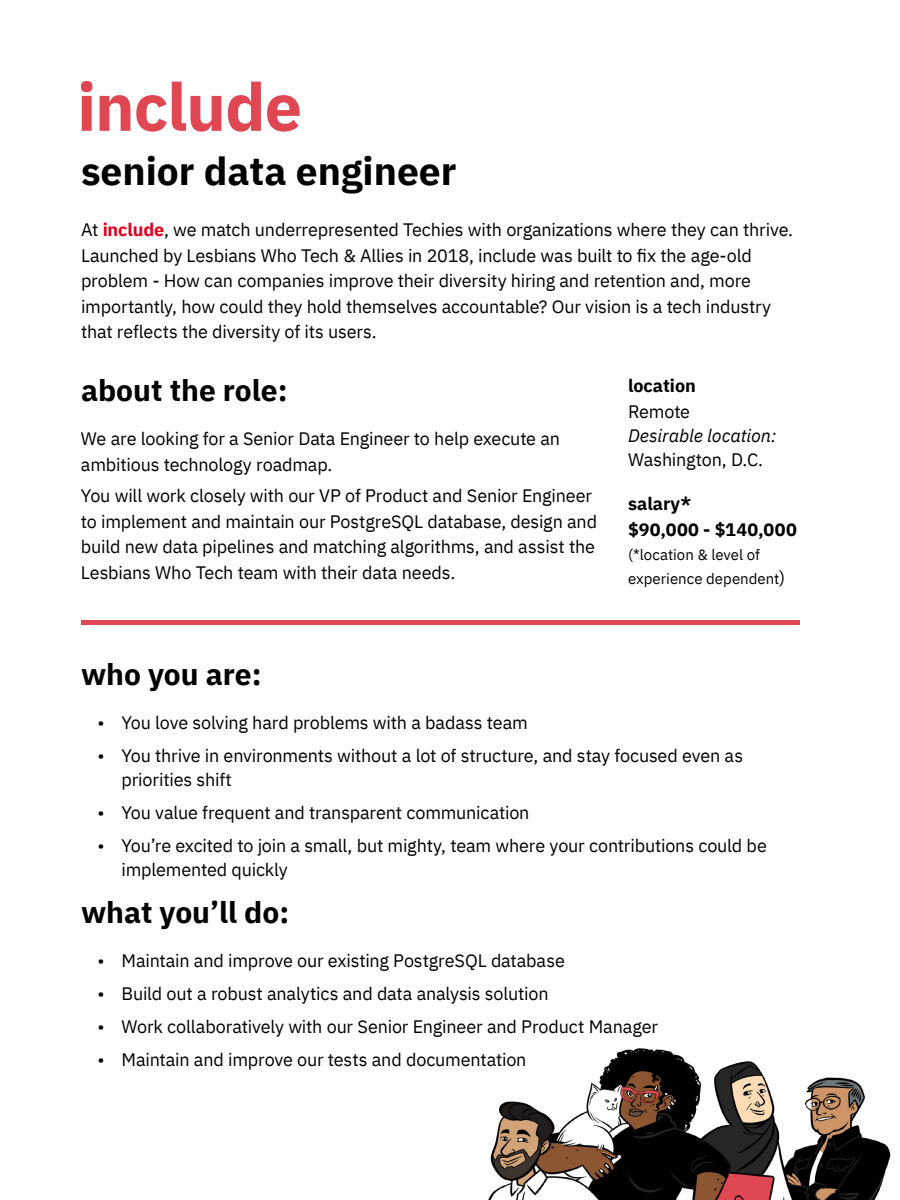
<style>
.page{position:relative;width:900px;height:1200px;background:#fff}
.page>*{position:absolute;margin:0;border:0;box-sizing:border-box;transform-origin:0 0}
.t1{font:700 39px "IBM Plex Sans";color:#000}
.t2{font:700 30px "IBM Plex Sans";color:#000}
.t3{font:18px/25.5px "IBM Plex Sans";letter-spacing:-.01em;color:#000}
.t4{font:italic 18px "IBM Plex Sans";letter-spacing:-.005em;color:#000}
.t5{font:700 18px "IBM Plex Sans";letter-spacing:.025em;color:#000}
.t6{font:700 18px "IBM Plex Sans";color:#000}
.t7{font:15px/24px "IBM Plex Sans";color:#000}
.s1{font-weight:700;color:#e0001a}
.s2{font-size:18px}
</style>
<div class="page">
<svg style="left:81px;top:81px;width:11px;height:50px"></svg>
<svg style="left:100px;top:95px;width:30px;height:36px"></svg>
<svg style="left:136px;top:82px;width:85px;height:50px"></svg>
<svg style="left:228px;top:82px;width:33px;height:50px"></svg>
<svg style="left:267px;top:95px;width:33px;height:37px"></svg>
<div style="left:81px;top:620px;width:719px;height:5px;background:#df4853"></div>
<img style="left:488px;top:1048px;width:403px;height:152px">
<h1 class="t1" style="left:81px;top:140px;width:377px">senior data engineer</h1>
<p class="t3" style="left:81px;top:215px;width:714px">At <span class="s1">include</span>, we match underrepresented Techies with organizations where they can thrive.<br>Launched by Lesbians Who Tech &amp; Allies in 2018, include was built to fix the age-old problem - How can companies improve their diversity hiring and retention and, more importantly, how could they hold themselves accountable? Our vision is a tech industry that reflects the diversity of its users.</p>
<h2 class="t2" style="left:81px;top:367px;width:208px">about the role:</h2>
<p class="t6" style="left:628px;top:371px;width:69px">location</p>
<p class="t3" style="left:81px;top:424px;width:481px">We are looking for a Senior Data Engineer to help execute an ambitious technology roadmap.</p>
<p class="t3" style="left:81px;top:481px;width:518px">You will work closely with our VP of Product and Senior Engineer to implement and maintain our PostgreSQL database, design and build new data pipelines and matching algorithms, and assist the Lesbians Who Tech team with their data needs.</p>
<p class="t3" style="left:628px;top:398px;width:64px">Remote</p>
<p class="t4" style="left:628px;top:422px;width:150px">Desirable location:</p>
<p class="t3" style="left:628px;top:445px;width:137px">Washington, D.C.</p>
<p class="t6" style="left:628px;top:489px;width:65px">salary*</p>
<p class="t5" style="left:628px;top:515px;width:170px">$90,000 - $140,000</p>
<p class="t7" style="left:628px;top:542px;width:159px">(*location &amp; level of experience dependent<span class="s2">)</span></p>
<h2 class="t2" style="left:81px;top:650px;width:182px">who you are:</h2>
<p class="t3" style="left:98px;top:708px;width:432px">• You love solving hard problems with a badass team</p>
<p class="t3" style="left:121px;top:742px;width:623px;line-height:24px;text-indent:-24px">• You thrive in environments without a lot of structure, and stay focused even as priorities shift</p>
<p class="t3" style="left:98px;top:798px;width:434px">• You value frequent and transparent communication</p>
<p class="t3" style="left:121px;top:832px;width:647px;line-height:24px;text-indent:-24px">• You’re excited to join a small, but mighty, team where your contributions could be implemented quickly</p>
<h2 class="t2" style="left:81px;top:889px;width:210px">what you’ll do:</h2>
<p class="t3" style="left:98px;top:946px;width:469px">• Maintain and improve our existing PostgreSQL database</p>
<p class="t3" style="left:98px;top:979px;width:453px">• Build out a robust analytics and data analysis solution</p>
<p class="t3" style="left:98px;top:1012px;width:562px">• Work collaboratively with our Senior Engineer and Product Manager</p>
<p class="t3" style="left:98px;top:1045px;width:431px">• Maintain and improve our tests and documentation</p>
</div>
